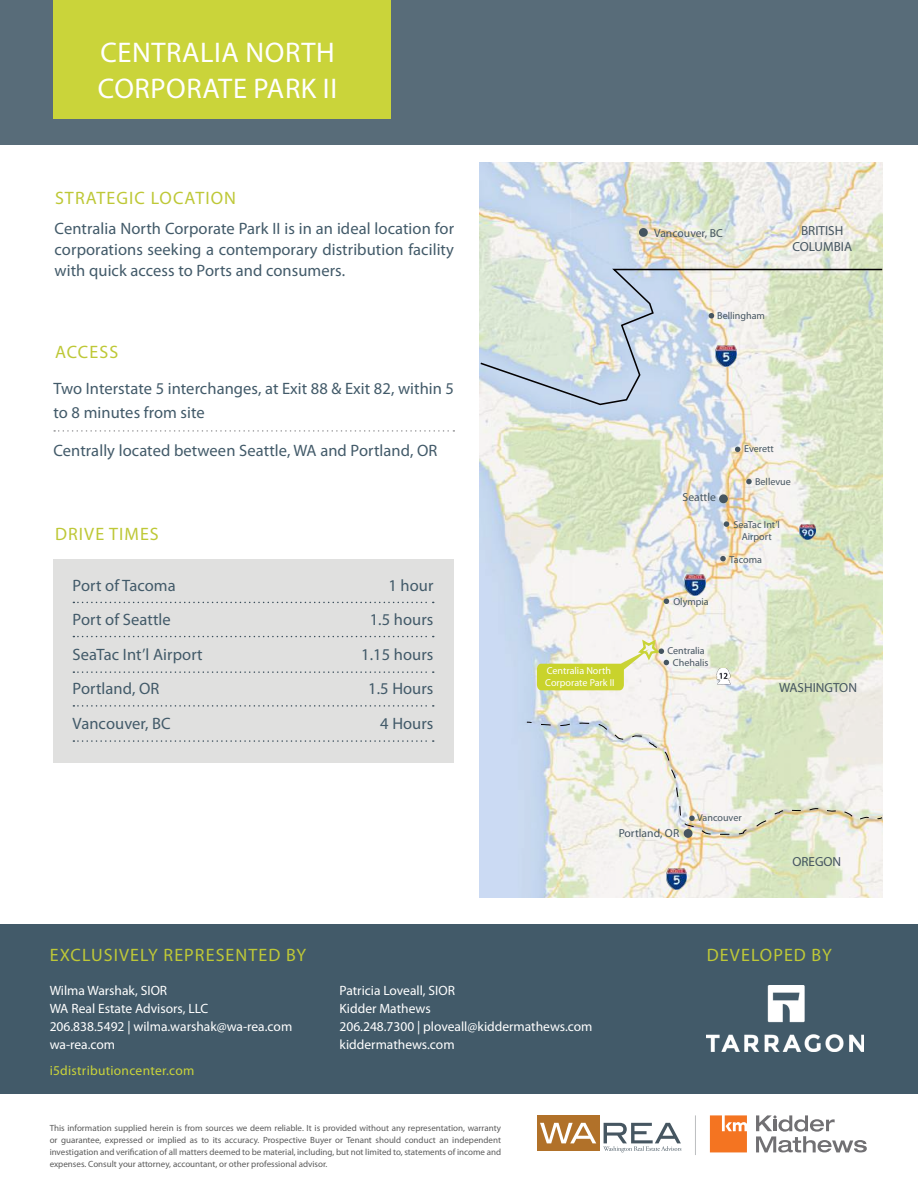
<style>
.page{position:relative;width:918px;height:1188px;background:#fff}
.page>*{position:absolute;margin:0;border:0;box-sizing:border-box;transform-origin:0 0}
.t1{font:28.5px/36px "Myriad Pro";letter-spacing:.02em;color:#fff}
.t2{font:18px "Myriad Pro";letter-spacing:.06em;color:#bec837}
.t3{font:16.5px/21px "Myriad Pro";letter-spacing:.005em;color:#425a69;text-align:justify}
.t4{font:13.5px/18px "Myriad Pro";color:#fff}
.t5{font:13.5px "Myriad Pro";letter-spacing:.02em;color:#cad43a}
.t6{font:13.2px/15.8px "Myriad Pro";color:#455560;text-align:center}
.t7{font:11.7px "Myriad Pro";color:#455560}
.t8{font:10.05px/12.1px "Myriad Pro";color:#455560;text-align:center}
.t9{font:10.05px/12.1px "Myriad";color:#fff}
.t10{font:9px/12px "Myriad Pro";color:#5a5a5a;text-align:justify}
</style>
<div class="page">
<div style="left:0;top:0;width:918px;height:145px;background:#586c79"></div>
<svg style="left:710px;top:1115px;width:37px;height:37px"></svg>
<svg style="left:756px;top:1115px;width:111px;height:37px"></svg>
<div style="left:0;top:924px;width:918px;height:170px;background:#425a69"></div>
<div style="left:53px;top:0;width:338px;height:119px;background:#cad43a"></div>
<div style="left:537px;top:1115px;width:63px;height:36px;background:#b17129"></div>
<svg style="left:540px;top:1123px;width:56px;height:20px"></svg>
<svg style="left:603px;top:1123px;width:78px;height:29px"></svg>
<hr style="left:695px;top:1115px;width:1px;height:40px;background:#bcbec0">
<img style="left:707px;top:985px;width:157px;height:66px">
<div style="left:53px;top:559px;width:401px;height:204px;background:#e0e0df"></div>
<img style="left:480px;top:163px;width:403px;height:734px">
<svg style="left:479px;top:268px;width:404px;height:138px;background:#d5dfd8"></svg>
<svg style="left:526px;top:721px;width:6px;height:2px"></svg>
<svg style="left:540px;top:722px;width:118px;height:26px"></svg>
<svg style="left:756px;top:810px;width:28px;height:17px"></svg>
<svg style="left:791px;top:808px;width:92px;height:12px"></svg>
<img style="left:666px;top:869px;width:21px;height:21px">
<img style="left:685px;top:575px;width:21px;height:21px">
<img style="left:716px;top:345px;width:21px;height:21px">
<img style="left:716px;top:669px;width:16px;height:16px">
<img style="left:800px;top:524px;width:16px;height:16px">
<div style="left:684px;top:829px;width:8px;height:9px;background:#455560;border-radius:50%"></div>
<div style="left:719px;top:494px;width:9px;height:9px;background:#455560;border-radius:50%"></div>
<div style="left:639px;top:228px;width:9px;height:9px;background:#455560;border-radius:50%"></div>
<svg style="left:735px;top:447px;width:5px;height:5px"></svg>
<svg style="left:720px;top:556px;width:6px;height:5px"></svg>
<svg style="left:746px;top:479px;width:6px;height:5px"></svg>
<svg style="left:537px;top:638px;width:132px;height:52px"></svg>
<img style="left:664px;top:751px;width:83px;height:84px">
<svg style="left:664px;top:599px;width:5px;height:5px"></svg>
<svg style="left:709px;top:313px;width:5px;height:6px"></svg>
<svg style="left:724px;top:521px;width:5px;height:6px"></svg>
<svg style="left:73px;top:602px;width:361px;height:1px"></svg>
<svg style="left:73px;top:636px;width:361px;height:1px"></svg>
<svg style="left:73px;top:671px;width:361px;height:2px"></svg>
<svg style="left:73px;top:705px;width:361px;height:2px"></svg>
<svg style="left:73px;top:740px;width:361px;height:2px"></svg>
<svg style="left:54px;top:430px;width:400px;height:2px"></svg>
<h1 class="t1" style="left:98px;top:34px;width:238px">Centralia North<br>Corporate Park II</h1>
<h2 class="t2" style="left:55px;top:186px;width:180px">STRATEGIC LOCATION</h2>
<h3 class="t3" style="left:55px;top:218px;width:401px">Centralia North Corporate Park II is in an ideal location for corporations seeking a contemporary distribution facility with quick access to Ports and consumers.</h3>
<h2 class="t2" style="left:55px;top:341px;width:45px">access</h2>
<h3 class="t3" style="left:53px;top:377px;width:402px;line-height:24px">Two Interstate 5 interchanges, at Exit 88 &amp; Exit 82, within 5 to 8 minutes from site</h3>
<h3 class="t3" style="left:53px;top:440px;width:386px">Centrally located between Seattle, WA and Portland, OR</h3>
<h2 class="t2" style="left:55px;top:523px;width:65px">Drive Times</h2>
<h3 class="t3" style="left:73px;top:574px;width:105px">Port of Tacoma</h3>
<h3 class="t3" style="left:388px;top:574px;width:47px">1 hour</h3>
<h3 class="t3" style="left:73px;top:609px;width:100px">Port of Seattle</h3>
<h3 class="t3" style="left:370px;top:609px;width:65px">1.5 hours</h3>
<h3 class="t3" style="left:73px;top:643px;width:132px">SeaTac Int’l Airport</h3>
<h3 class="t3" style="left:361px;top:643px;width:74px">1.15 hours</h3>
<h3 class="t3" style="left:73px;top:678px;width:88px">Portland, OR</h3>
<h3 class="t3" style="left:368px;top:678px;width:67px">1.5 Hours</h3>
<h3 class="t3" style="left:73px;top:712px;width:99px">Vancouver, BC</h3>
<h3 class="t3" style="left:380px;top:712px;width:55px">4 Hours</h3>
<h2 class="t2" style="left:50px;top:944px;width:258px">exclusively represented by</h2>
<p class="t7" style="left:654px;top:226px;width:70px">Vancouver, BC</p>
<p class="t8" style="left:717px;top:310px;width:49px">Bellingham</p>
<h3 class="t6" style="left:792px;top:223px;width:61px">BRITISH<br>COLUMBIA</h3>
<p class="t8" style="left:744px;top:443px;width:31px">Everett</p>
<p class="t9" style="left:545px;top:665px;width:71px">Centralia North<br>Corporate Park II</p>
<p class="t7" style="left:683px;top:490px;width:35px">Seattle</p>
<p class="t8" style="left:755px;top:475px;width:37px">Bellevue</p>
<p class="t8" style="left:734px;top:518px;width:48px">SeaTac Int’l<br>Airport</p>
<p class="t8" style="left:730px;top:553px;width:34px">Tacoma</p>
<p class="t8" style="left:673px;top:595px;width:37px">Olympia</p>
<p class="t8" style="left:667px;top:644px;width:39px">Centralia</p>
<p class="t8" style="left:673px;top:656px;width:37px">Chehalis</p>
<h3 class="t6" style="left:779px;top:679px;width:79px">WASHINGTON</h3>
<p class="t8" style="left:697px;top:812px;width:46px">Vancouver</p>
<p class="t7" style="left:619px;top:826px;width:62px">Portland, OR</p>
<h3 class="t6" style="left:792px;top:854px;width:50px">OREGON</h3>
<h2 class="t2" style="left:707px;top:944px;width:127px">developed by</h2>
<h3 class="t4" style="left:50px;top:982px;width:244px">Wilma Warshak, SIOR<br>WA Real Estate Advisors, LLC<br>206.838.5492 | wilma.warshak@wa-rea.com wa-rea.com</h3>
<h3 class="t4" style="left:340px;top:982px;width:255px">Patricia Loveall, SIOR<br>Kidder Mathews<br>206.248.7300 | ploveall@kiddermathews.com kiddermathews.com</h3>
<h3 class="t5" style="left:50px;top:1063px;width:146px">i5distributioncenter.com</h3>
<p class="t10" style="left:50px;top:1122px;width:453px">This information supplied herein is from sources we deem reliable. It is provided without any representation, warranty or guarantee, expressed or implied as to its accuracy. Prospective Buyer or Tenant should conduct an independent investigation and verification of all matters deemed to be material, including, but not limited to, statements of income and expenses. Consult your attorney, accountant, or other professional advisor.</p>
</div>
